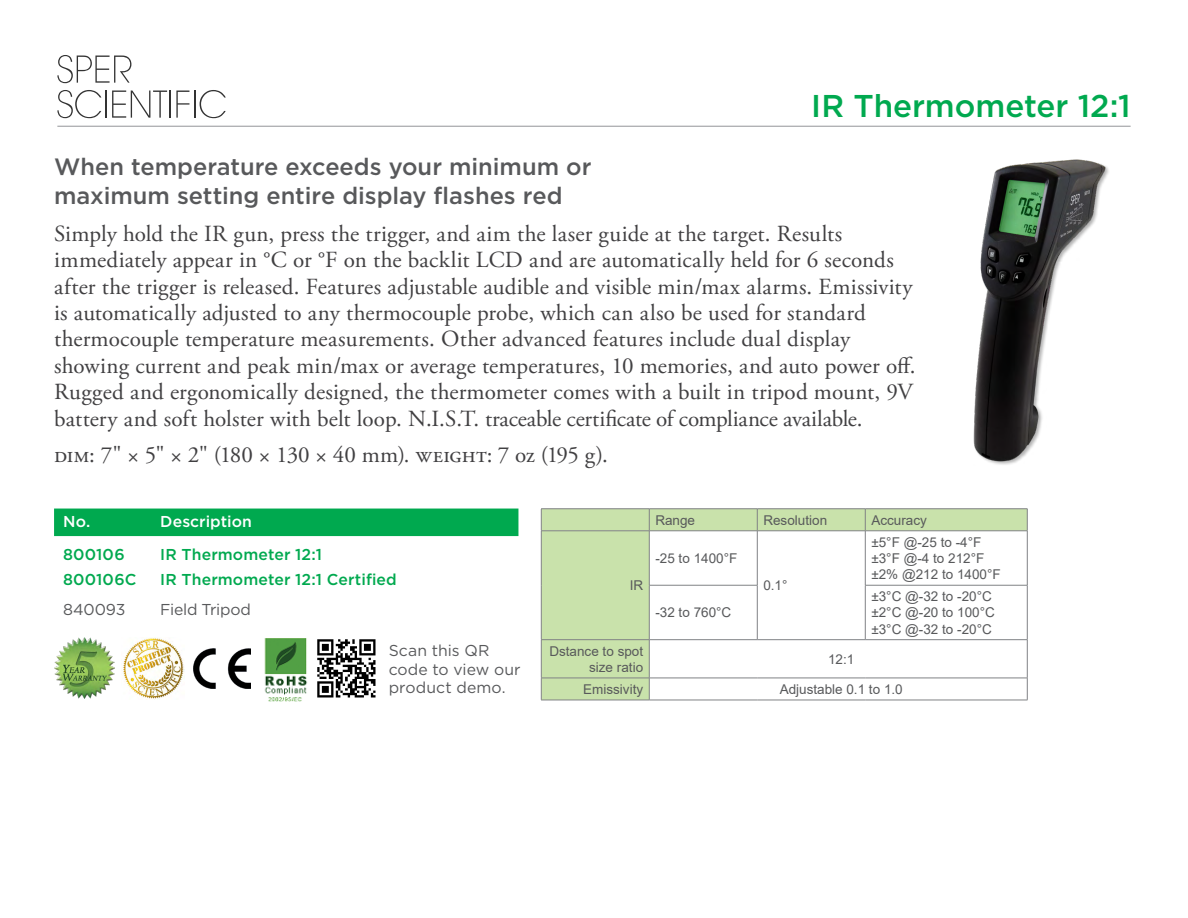
<style>
.page{position:relative;width:1188px;height:918px;background:#fff}
.page>*{position:absolute;margin:0;border:0;box-sizing:border-box;transform-origin:0 0}
.t1{font:500 31.5px "Gotham";color:#00a94f}
.t2{font:500 23.7px/29.2px "Gotham";color:#58595b}
.t3{font:23.1px/26.4px "Adobe Garamond Pro";letter-spacing:.005em;color:#414042}
.t4{font:500 15.75px "Gotham";letter-spacing:.01em;color:#00a94f}
.t5{font:15.75px/18.9px "Gotham";color:#58595b}
.t6{font:500 15.75px "Gotham";letter-spacing:.005em;color:#fff}
.t7{font:15.75px "Gotham";letter-spacing:-.02em;color:#58595b}
.t8{font:13.5px/16.2px "Arial";color:#58595b}
.s1{font-size:22.65px}
</style>
<div class="page">
<svg style="left:57px;top:55px;width:74px;height:28px"></svg>
<svg style="left:57px;top:90px;width:44px;height:28px"></svg>
<hr style="left:105px;top:91px;width:2px;height:27px;background:#000">
<svg style="left:112px;top:91px;width:77px;height:27px"></svg>
<hr style="left:194px;top:91px;width:2px;height:27px;background:#000">
<svg style="left:200px;top:90px;width:26px;height:28px"></svg>
<hr style="left:57px;top:126px;width:1074px;height:1px;background:#939598">
<div style="left:54px;top:509px;width:464px;height:27px;background:#00a94f"></div>
<img style="left:973px;top:159px;width:136px;height:306px">
<img style="left:194px;top:648px;width:56px;height:41px">
<img style="left:54px;top:638px;width:61px;height:61px">
<img style="left:123px;top:638px;width:61px;height:61px">
<img style="left:264px;top:639px;width:44px;height:63px">
<img style="left:317px;top:639px;width:59px;height:59px">
<hr style="left:541px;top:508px;width:108px;height:1px;background:#808285">
<hr style="left:649px;top:508px;width:108px;height:1px;background:#808285">
<hr style="left:757px;top:508px;width:108px;height:1px;background:#808285">
<hr style="left:865px;top:508px;width:163px;height:1px;background:#808285">
<hr style="left:649px;top:700px;width:108px;height:1px;background:#808285">
<hr style="left:757px;top:700px;width:108px;height:1px;background:#808285">
<hr style="left:865px;top:700px;width:163px;height:1px;background:#808285">
<svg style="left:541px;top:509px;width:487px;height:191px"></svg>
<hr style="left:541px;top:700px;width:108px;height:1px;background:#808285">
<h1 class="t1" style="left:811px;top:85px;width:321px">IR Thermometer 12:1</h1>
<p class="t2" style="left:54px;top:152px;width:539px">When temperature exceeds your minimum or maximum setting entire display flashes red</p>
<p class="t3" style="left:54px;top:221px;width:863px">Simply hold the IR gun, press the trigger, and aim the laser guide at the target. Results immediately appear in °C or °F on the backlit LCD and are automatically held for 6 seconds after the trigger is released. Features adjustable audible and visible min/max alarms. Emissivity is automatically adjusted to any thermocouple probe, which can also be used for standard thermocouple temperature measurements. Other advanced features include dual display showing current and peak min/max or average temperatures, 10 memories, and auto power off.<br>Rugged and ergonomically designed, the thermometer comes with a built in tripod mount, 9V battery and soft holster with belt loop. N.I.S.T. traceable certificate of compliance available.</p>
<p class="t3" style="left:54px;top:443px;width:555px">dim: 7" × 5" × 2" (180 × 130 × 40 mm)<span class="s1">.</span> weight: 7 oz (195 g).</p>
<p class="t6" style="left:63px;top:512px;width:29px">No.</p>
<p class="t6" style="left:160px;top:512px;width:93px">Description</p>
<p class="t4" style="left:63px;top:544px;width:63px">800106</p>
<p class="t4" style="left:160px;top:544px;width:163px">IR Thermometer 12:1</p>
<p class="t4" style="left:63px;top:569px;width:75px">800106C</p>
<p class="t4" style="left:160px;top:569px;width:238px">IR Thermometer 12:1 Certified</p>
<p class="t5" style="left:63px;top:600px;width:64px">840093</p>
<p class="t7" style="left:160px;top:599px;width:92px">Field Tripod</p>
<p class="t5" style="left:389px;top:640px;width:133px">Scan this QR code to view our product demo.</p>
<p class="t8" style="left:630px;top:577px;width:15px">IR</p>
<p class="t8" style="left:655px;top:512px;width:41px">Range</p>
<p class="t8" style="left:763px;top:512px;width:65px">Resolution</p>
<p class="t8" style="left:871px;top:512px;width:57px">Accuracy</p>
<p class="t8" style="left:655px;top:550px;width:83px">-25 to 1400°F</p>
<p class="t8" style="left:655px;top:604px;width:77px">-32 to 760°C</p>
<p class="t8" style="left:763px;top:577px;width:26px">0.1°</p>
<p class="t8" style="left:871px;top:534px;width:131px">±5°F @-25 to -4°F ±3°F @-4 to 212°F ±2% @212 to 1400°F</p>
<p class="t8" style="left:871px;top:588px;width:125px">±3°C @-32 to -20°C ±2°C @-20 to 100°C ±3°C @-32 to -20°C</p>
<p class="t8" style="left:549px;top:643px;width:95px;text-align:right">Dstance to spot size ratio</p>
<p class="t8" style="left:828px;top:651px;width:28px">12:1</p>
<p class="t8" style="left:583px;top:681px;width:61px">Emissivity</p>
<p class="t8" style="left:780px;top:681px;width:125px">Adjustable 0.1 to 1.0</p>
</div>
